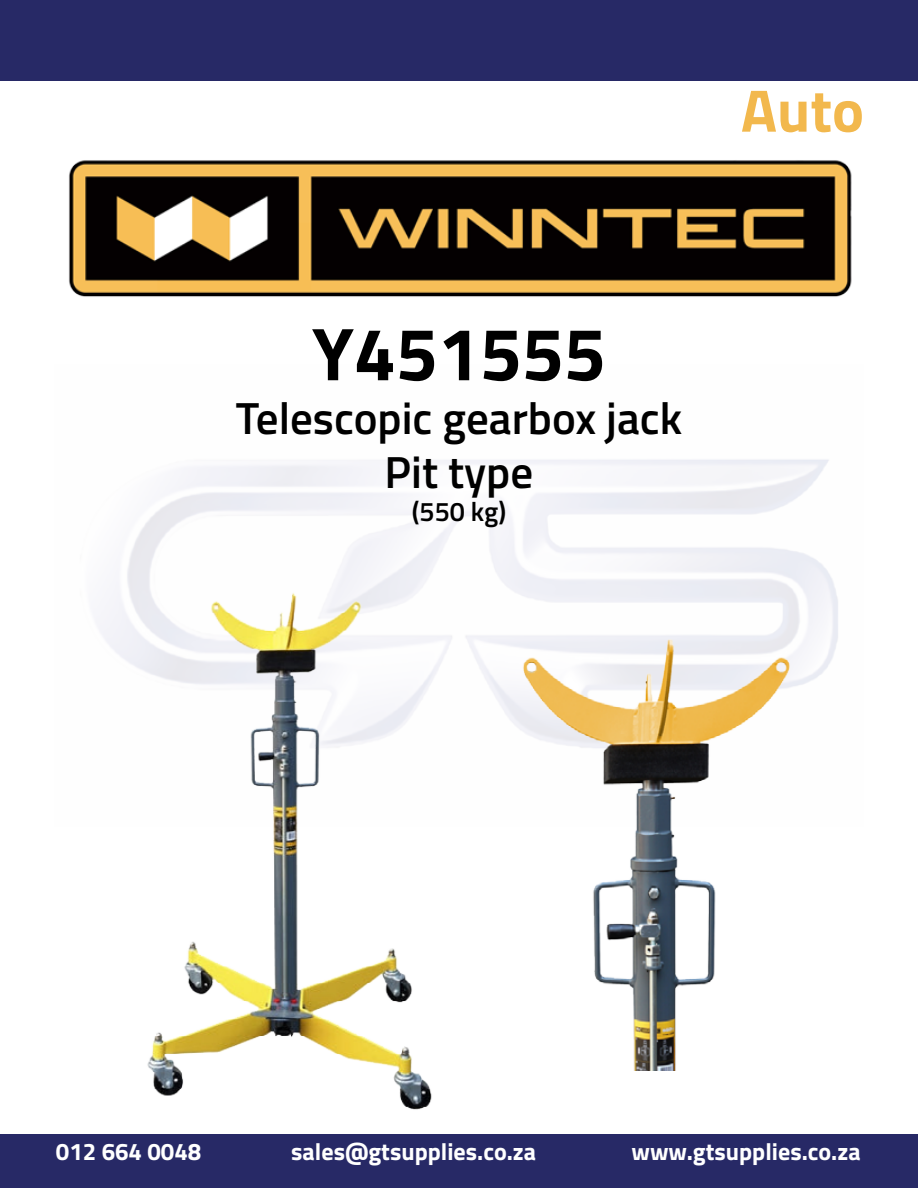
<style>
.page{position:relative;width:918px;height:1188px;background:#fff}
.page>*{position:absolute;margin:0;border:0;box-sizing:border-box;transform-origin:0 0}
.t1{font:700 75px "Titillium";color:#000}
.t2{font:700 60px "Titillium";color:#f2b84d}
.t3{font:600 45px/54px "Titillium";color:#000;text-align:center}
.t4{font:600 27px "Titillium";color:#000}
.t5{font:700 24px "Titillium";color:#fff}
</style>
<div class="page">
<div style="left:0;top:1134px;width:918px;height:54px;background:#272966"></div>
<div style="left:0;top:0;width:918px;height:81px;background:#272966"></div>
<img style="left:69px;top:160px;width:783px;height:137px">
<img style="left:108px;top:544px;width:345px;height:566px">
<img style="left:517px;top:626px;width:289px;height:445px">
<h2 class="t2" style="left:741px;top:65px;width:125px">Auto</h2>
<h1 class="t1" style="left:312px;top:297px;width:295px">Y451555</h1>
<h3 class="t3" style="left:236px;top:389px;width:448px">Telescopic gearbox jack<br>Pit type</h3>
<p class="t4" style="left:412px;top:491px;width:96px">(550 kg)</p>
<p class="t5" style="left:56px;top:1133px;width:147px">012 664 0048</p>
<p class="t5" style="left:291px;top:1133px;width:246px">sales@gtsupplies.co.za</p>
<p class="t5" style="left:631px;top:1133px;width:231px">www.gtsupplies.co.za</p>
</div>
